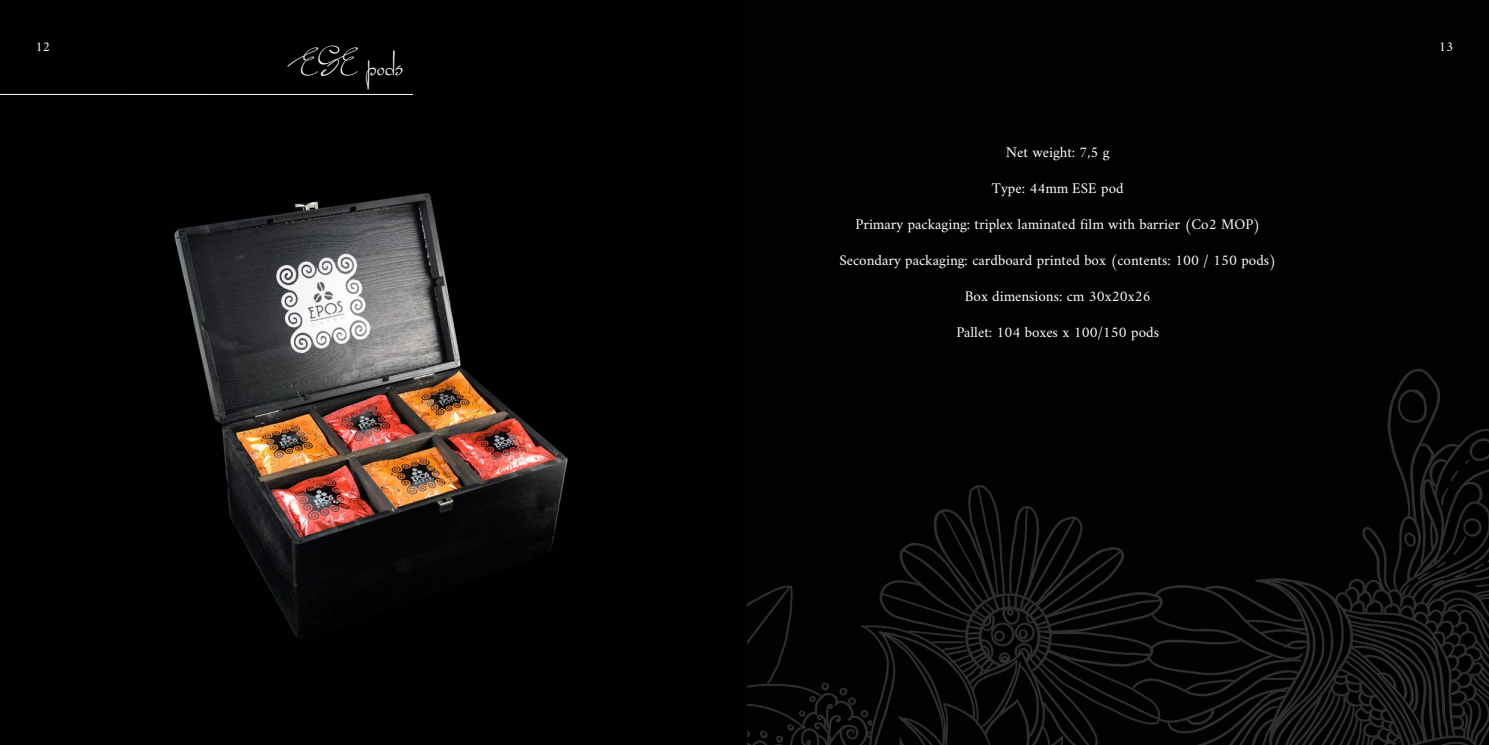
<style>
.page{position:relative;width:1489px;height:745px;background:#fff}
.page>*{position:absolute;margin:0;border:0;box-sizing:border-box;transform-origin:0 0}
.t1{font:37.5px "Miss Lankfort";color:#fff}
.t2{font:15px "Amiri";color:#fff}
.t3{font:13.75px "Amiri";color:#fff}
</style>
<div class="page">
<div style="left:0;top:0;width:744px;height:744px;background:#000"></div>
<hr style="left:0;top:94px;width:413px;height:1px;background:#fff">
<img style="left:744px;top:0;width:744px;height:744px">
<img style="left:174px;top:193px;width:394px;height:445px">
<p class="t3" style="left:35px;top:38px;width:16px">12</p>
<p class="t1" style="left:298px;top:44px;width:107px">ESE pods</p>
<p class="t2" style="left:1005px;top:142px;width:105px">Net weight: 7,5 g</p>
<p class="t2" style="left:991px;top:178px;width:133px">Type: 44mm ESE pod</p>
<p class="t2" style="left:855px;top:214px;width:406px">Primary packaging: triplex laminated film with barrier (Co2 MOP)</p>
<p class="t2" style="left:839px;top:250px;width:438px">Secondary packaging: cardboard printed box (contents: 100 / 150 pods)</p>
<p class="t2" style="left:964px;top:286px;width:187px">Box dimensions: cm 30x20x26</p>
<p class="t2" style="left:956px;top:322px;width:204px">Pallet: 104 boxes x 100/150 pods</p>
<p class="t3" style="left:1438px;top:38px;width:16px">13</p>
</div>
